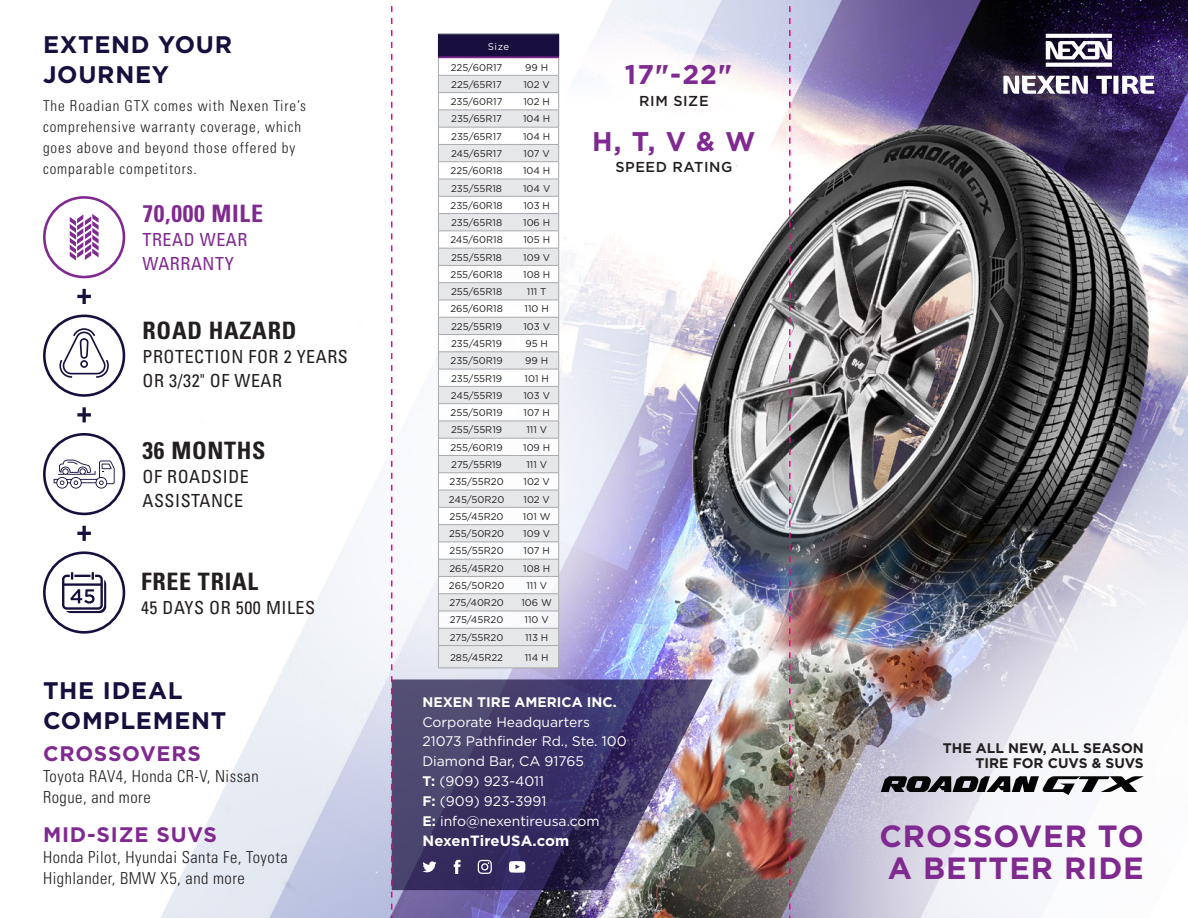
<style>
.page{position:relative;width:1188px;height:918px;background:#fff}
.page>*{position:absolute;margin:0;border:0;box-sizing:border-box;transform-origin:0 0}
.t1{font:700 30.75px/31.5px "Gotham";letter-spacing:.03em;color:#802990}
.t2{font:700 27px "Gotham";color:#802990}
.t3{font:700 24px/30px "Gotham";letter-spacing:.03em;color:#180f3e}
.t4{font:700 condensed 24px "Univers LT Std";letter-spacing:.03em;color:#231f20}
.t5{font:700 condensed 24px "Univers LT Std";letter-spacing:.03em;color:#802990}
.t6{font:700 21px "Gotham";letter-spacing:.04em;color:#802990}
.t7{font:condensed 18px/24px "Univers LT Std";letter-spacing:.03em;color:#231f20}
.t8{font:condensed 18px/24px "Univers LT Std";letter-spacing:.03em;color:#802990}
.t9{font:300 condensed 16.5px/21px "Univers LT Std";letter-spacing:.03em;color:#231f20}
.t10{font:300 condensed 15px/21px "Univers LT Std";letter-spacing:.06em;color:#231f20}
.t11{font:700 14.85px "Gotham";letter-spacing:.01em;color:#fff}
.t12{font:500 14.4px "Gotham";letter-spacing:.04em;color:#231f20}
.t13{font:13.95px/19.8px "Gotham";color:#fff}
.t14{font:700 13.95px/14.9px "Gotham";color:#231f20;text-align:right}
.t15{font:700 13.95px "Gotham";color:#fff}
.t16{font:9.75px "Gotham";color:#231f20}
.t17{font:9.75px "Gotham";color:#fff}
.s1{font-weight:700}
</style>
<div class="page">
<img style="left:43px;top:0;width:1145px;height:918px">
<svg style="left:1003px;top:34px;width:151px;height:60px"></svg>
<svg style="left:392px;top:679px;width:321px;height:211px;background:#51486f"></svg>
<svg style="left:881px;top:776px;width:263px;height:19px"></svg>
<div style="left:43px;top:196px;width:82px;height:82px;border:3px solid #802990;border-radius:50%"></div>
<div style="left:43px;top:315px;width:82px;height:82px;border:3px solid #180f3e;border-radius:50%"></div>
<div style="left:43px;top:433px;width:82px;height:82px;border:3px solid #180f3e;border-radius:50%"></div>
<div style="left:44px;top:553px;width:80px;height:79px;background:#fff;border-radius:50%"></div>
<hr style="left:438px;top:668px;width:77px;height:1px;background:#a8a9ad">
<hr style="left:515px;top:668px;width:44px;height:1px;background:#a8a9ad">
<svg style="left:438px;top:34px;width:121px;height:634px"></svg>
<svg style="left:422px;top:860px;width:103px;height:14px"></svg>
<svg style="left:70px;top:214px;width:29px;height:47px"></svg>
<svg style="left:59px;top:328px;width:50px;height:50px"></svg>
<svg style="left:54px;top:460px;width:61px;height:29px"></svg>
<svg style="left:77px;top:289px;width:14px;height:15px"></svg>
<svg style="left:77px;top:407px;width:14px;height:15px"></svg>
<svg style="left:77px;top:526px;width:14px;height:15px"></svg>
<div style="left:43px;top:551px;width:82px;height:83px;border:3px solid #180f3e;border-radius:50%"></div>
<svg style="left:62px;top:572px;width:44px;height:41px"></svg>
<img style="left:789px;top:0;width:2px;height:918px">
<svg style="left:391px;top:0;width:1px;height:918px"></svg>
<h2 class="t3" style="left:43px;top:29px;width:191px">EXTEND YOUR<br>JOURNEY</h2>
<p class="t10" style="left:43px;top:95px;width:264px">The Roadian GTX comes with Nexen Tire’s comprehensive warranty coverage, which goes above and beyond those offered by comparable competitors.</p>
<p class="t5" style="left:143px;top:199px;width:122px">70,000 MILE</p>
<p class="t8" style="left:143px;top:227px;width:106px">TREAD WEAR<br>WARRANTY</p>
<p class="t4" style="left:143px;top:316px;width:155px">ROAD HAZARD</p>
<p class="t7" style="left:143px;top:345px;width:207px">PROTECTION FOR 2 YEARS<br>OR 3/32" OF WEAR</p>
<p class="t4" style="left:143px;top:436px;width:125px">36 MONTHS</p>
<p class="t7" style="left:143px;top:464px;width:108px">OF ROADSIDE<br>ASSISTANCE</p>
<p class="t4" style="left:141px;top:567px;width:119px">FREE TRIAL</p>
<p class="t7" style="left:141px;top:595px;width:176px">45 DAYS OR 500 MILES</p>
<h2 class="t3" style="left:43px;top:675px;width:185px">THE IDEAL<br>COMPLEMENT</h2>
<h3 class="t6" style="left:43px;top:740px;width:160px">CROSSOVERS</h3>
<p class="t9" style="left:43px;top:766px;width:217px">Toyota RAV4, Honda CR-V, Nissan<br>Rogue, and more</p>
<h3 class="t6" style="left:43px;top:821px;width:176px">MID-SIZE SUVS</h3>
<p class="t9" style="left:43px;top:847px;width:246px">Honda Pilot, Hyundai Santa Fe, Toyota<br>Highlander, BMW X5, and more</p>
<p class="t17" style="left:488px;top:40px;width:23px">Size</p>
<p class="t16" style="left:451px;top:61px;width:53px">225/60R17</p>
<p class="t16" style="left:525px;top:61px;width:24px">99 H</p>
<p class="t16" style="left:451px;top:78px;width:52px">225/65R17</p>
<p class="t16" style="left:524px;top:78px;width:28px">102 V</p>
<p class="t16" style="left:451px;top:95px;width:53px">235/60R17</p>
<p class="t16" style="left:523px;top:95px;width:28px">102 H</p>
<p class="t16" style="left:451px;top:113px;width:52px">235/65R17</p>
<p class="t16" style="left:523px;top:113px;width:29px">104 H</p>
<p class="t16" style="left:451px;top:130px;width:52px">235/65R17</p>
<p class="t16" style="left:523px;top:130px;width:29px">104 H</p>
<p class="t16" style="left:451px;top:147px;width:53px">245/65R17</p>
<p class="t16" style="left:524px;top:147px;width:28px">107 V</p>
<p class="t16" style="left:451px;top:165px;width:54px">225/60R18</p>
<p class="t16" style="left:523px;top:165px;width:29px">104 H</p>
<p class="t16" style="left:451px;top:182px;width:52px">235/55R18</p>
<p class="t16" style="left:523px;top:182px;width:29px">104 V</p>
<p class="t16" style="left:451px;top:199px;width:54px">235/60R18</p>
<p class="t16" style="left:523px;top:199px;width:28px">103 H</p>
<p class="t16" style="left:451px;top:216px;width:53px">235/65R18</p>
<p class="t16" style="left:523px;top:216px;width:29px">106 H</p>
<p class="t16" style="left:450px;top:234px;width:54px">245/60R18</p>
<p class="t16" style="left:523px;top:234px;width:28px">105 H</p>
<p class="t16" style="left:451px;top:251px;width:52px">255/55R18</p>
<p class="t16" style="left:523px;top:251px;width:29px">109 V</p>
<p class="t16" style="left:451px;top:268px;width:54px">255/60R18</p>
<p class="t16" style="left:523px;top:268px;width:28px">108 H</p>
<p class="t16" style="left:451px;top:285px;width:53px">255/65R18</p>
<p class="t16" style="left:527px;top:285px;width:21px">111 T</p>
<p class="t16" style="left:450px;top:303px;width:54px">265/60R18</p>
<p class="t16" style="left:525px;top:303px;width:26px">110 H</p>
<p class="t16" style="left:451px;top:320px;width:52px">225/55R19</p>
<p class="t16" style="left:523px;top:320px;width:28px">103 V</p>
<p class="t16" style="left:451px;top:337px;width:52px">235/45R19</p>
<p class="t16" style="left:525px;top:337px;width:24px">95 H</p>
<p class="t16" style="left:451px;top:355px;width:54px">235/50R19</p>
<p class="t16" style="left:525px;top:355px;width:24px">99 H</p>
<p class="t16" style="left:451px;top:372px;width:53px">235/55R19</p>
<p class="t16" style="left:525px;top:372px;width:26px">101 H</p>
<p class="t16" style="left:451px;top:389px;width:53px">245/55R19</p>
<p class="t16" style="left:523px;top:389px;width:28px">103 V</p>
<p class="t16" style="left:451px;top:406px;width:54px">255/50R19</p>
<p class="t16" style="left:524px;top:406px;width:28px">107 H</p>
<p class="t16" style="left:451px;top:424px;width:53px">255/55R19</p>
<p class="t16" style="left:526px;top:424px;width:22px">111 V</p>
<p class="t16" style="left:450px;top:441px;width:54px">255/60R19</p>
<p class="t16" style="left:523px;top:441px;width:29px">109 H</p>
<p class="t16" style="left:451px;top:458px;width:52px">275/55R19</p>
<p class="t16" style="left:526px;top:458px;width:22px">111 V</p>
<p class="t16" style="left:450px;top:476px;width:56px">235/55R20</p>
<p class="t16" style="left:524px;top:476px;width:28px">102 V</p>
<p class="t16" style="left:449px;top:493px;width:57px">245/50R20</p>
<p class="t16" style="left:524px;top:493px;width:28px">102 V</p>
<p class="t16" style="left:450px;top:510px;width:55px">255/45R20</p>
<p class="t16" style="left:523px;top:510px;width:29px">101 W</p>
<p class="t16" style="left:449px;top:527px;width:57px">255/50R20</p>
<p class="t16" style="left:523px;top:527px;width:29px">109 V</p>
<p class="t16" style="left:450px;top:545px;width:56px">255/55R20</p>
<p class="t16" style="left:524px;top:545px;width:28px">107 H</p>
<p class="t16" style="left:449px;top:562px;width:56px">265/45R20</p>
<p class="t16" style="left:523px;top:562px;width:28px">108 H</p>
<p class="t16" style="left:449px;top:579px;width:57px">265/50R20</p>
<p class="t16" style="left:526px;top:579px;width:22px">111 V</p>
<p class="t16" style="left:449px;top:596px;width:56px">275/40R20</p>
<p class="t16" style="left:521px;top:596px;width:32px">106 W</p>
<p class="t16" style="left:450px;top:614px;width:55px">275/45R20</p>
<p class="t16" style="left:525px;top:614px;width:26px">110 V</p>
<p class="t16" style="left:450px;top:631px;width:55px">275/55R20</p>
<p class="t16" style="left:525px;top:631px;width:25px">113 H</p>
<p class="t16" style="left:450px;top:651px;width:55px">285/45R22</p>
<p class="t16" style="left:525px;top:651px;width:25px">114 H</p>
<p class="t2" style="left:625px;top:57px;width:109px">17"-22"</p>
<p class="t12" style="left:639px;top:92px;width:71px">RIM SIZE</p>
<p class="t2" style="left:592px;top:123px;width:165px">H, T, V &amp; W</p>
<p class="t12" style="left:615px;top:158px;width:119px">SPEED RATING</p>
<p class="t15" style="left:422px;top:693px;width:196px">NEXEN TIRE AMERICA INC.</p>
<p class="t13" style="left:422px;top:711px;width:206px">Corporate Headquarters<br>21073 Pathfinder Rd., Ste. 100<br>Diamond Bar, CA 91765<br><span class="s1">T:</span> (909) 923-4011<br><span class="s1">F:</span> (909) 923-3991<br><span class="s1">E:</span> info@nexentireusa.com</p>
<p class="t11" style="left:422px;top:831px;width:148px">NexenTireUSA.com</p>
<p class="t14" style="left:943px;top:740px;width:202px">THE ALL NEW, ALL SEASON<br>TIRE FOR CUVS &amp; SUVS</p>
<h1 class="t1" style="left:879px;top:821px;width:266px">CROSSOVER TO<br>A BETTER RIDE</h1>
</div>
